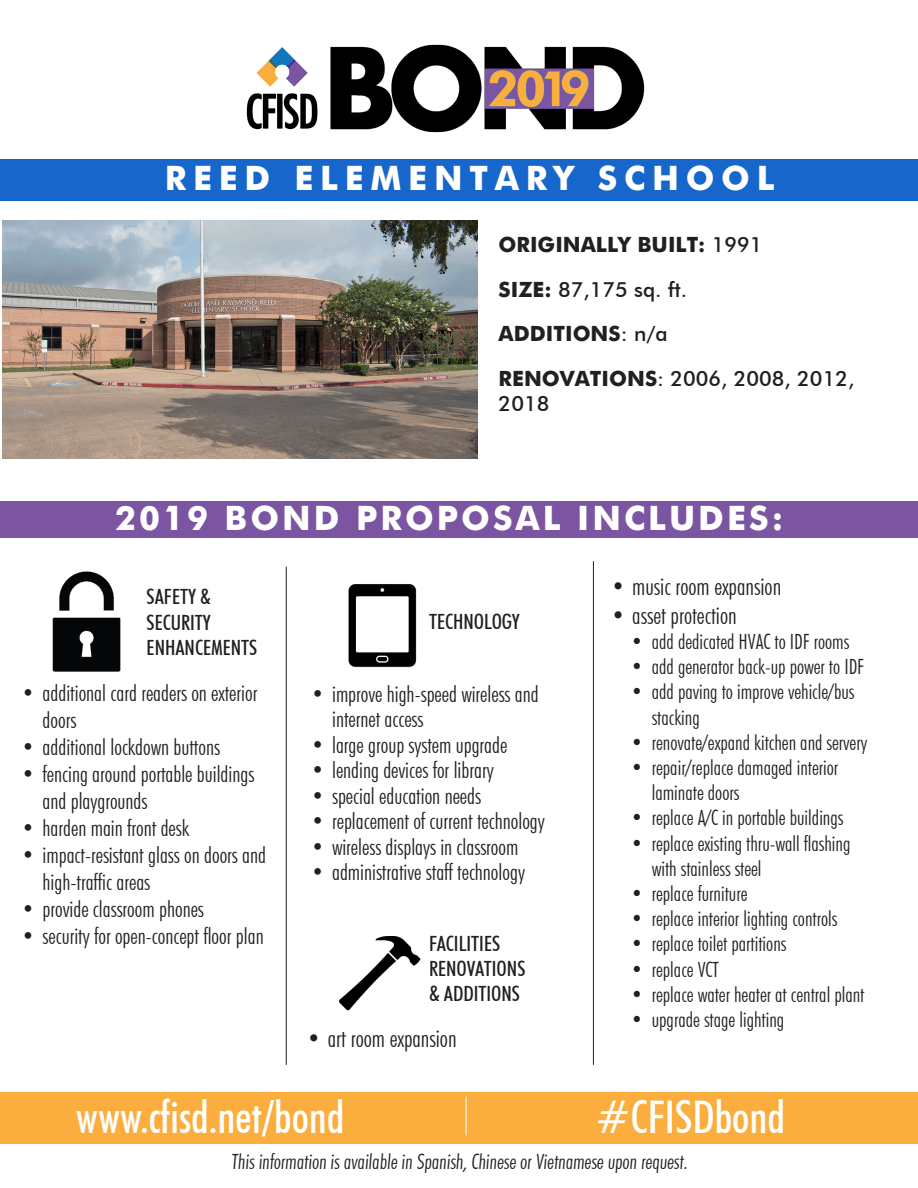
<style>
.page{position:relative;width:918px;height:1188px;background:#fff}
.page>*{position:absolute;margin:0;border:0;box-sizing:border-box;transform-origin:0 0}
.t1{font:500 condensed 45px "Futura BT";color:#fff}
.t2{font:700 33.6px "Futura";letter-spacing:.09em;color:#fff}
.t3{font:700 33.6px "Futura";letter-spacing:.2em;color:#fff}
.t4{font:300 condensed 24px "Futura BT";color:#231f20}
.t5{font:300 condensed 22.5px/27px "Futura BT";color:#231f20}
.t6{font:300 condensed 21px/25.2px "Futura BT";color:#231f20}
.t7{font:500 condensed 21px/25.2px "Futura BT";color:#231f20}
.t8{font:500 21px/25.2px "Futura BT";color:#231f20}
.t9{font:700 21px "Futura";color:#231f20}
.s1{font-family:"Futura BT";font-weight:500}
.s2{font-family:"Futura";font-weight:700}
</style>
<div class="page">
<img style="left:246px;top:44px;width:399px;height:89px">
<div style="left:0;top:159px;width:918px;height:42px;background:#1666cb"></div>
<div style="left:0;top:501px;width:918px;height:37px;background:#7b54a2"></div>
<hr style="left:286px;top:567px;width:1px;height:498px;background:#231f20">
<hr style="left:593px;top:561px;width:1px;height:504px;background:#231f20">
<img style="left:339px;top:936px;width:82px;height:75px">
<img style="left:348px;top:584px;width:69px;height:84px">
<img style="left:52px;top:571px;width:69px;height:101px">
<img style="left:3px;top:220px;width:474px;height:239px">
<div style="left:0;top:1092px;width:918px;height:52px;background:#fbae3e"></div>
<hr style="left:466px;top:1097px;width:1px;height:38px;background:#fff">
<p class="t3" style="left:165px;top:153px;width:611px">REED ELEMENTARY SCHOOL</p>
<p class="t9" style="left:499px;top:229px;width:265px">ORIGINALLY BUILT: <span class="s1">1991</span></p>
<p class="t8" style="left:499px;top:276px;width:190px"><span class="s2">SIZE:</span> 87,175 sq. ft.</p>
<p class="t9" style="left:499px;top:318px;width:171px">ADDITIONS<span class="s1">: n/a</span></p>
<p class="t8" style="left:499px;top:366px;width:357px"><span class="s2">RENOVATIONS</span>: 2006, 2008, 2012,<br>2018</p>
<p class="t2" style="left:115px;top:493px;width:670px">2019 BOND PROPOSAL INCLUDES:</p>
<p class="t7" style="left:147px;top:584px;width:66px">SAFETY &amp;</p>
<p class="t7" style="left:147px;top:609px;width:66px">SECURITY</p>
<p class="t7" style="left:147px;top:634px;width:112px">ENHANCEMENTS</p>
<p class="t5" style="left:43px;top:679px;width:216px;text-indent:-21px">• additional card readers on exterior doors</p>
<p class="t5" style="left:22px;top:733px;width:200px">• additional lockdown buttons</p>
<p class="t5" style="left:43px;top:760px;width:213px;text-indent:-21px">• fencing around portable buildings and playgrounds</p>
<p class="t5" style="left:22px;top:814px;width:169px">• harden main front desk</p>
<p class="t5" style="left:43px;top:841px;width:225px;text-indent:-21px">• impact-resistant glass on doors and high-traffic areas</p>
<p class="t5" style="left:22px;top:895px;width:184px">• provide classroom phones</p>
<p class="t5" style="left:22px;top:922px;width:244px">• security for open-concept floor plan</p>
<p class="t7" style="left:429px;top:609px;width:92px">TECHNOLOGY</p>
<p class="t5" style="left:332px;top:681px;width:208px;line-height:25.5px;text-indent:-21px">• improve high-speed wireless and internet access</p>
<p class="t5" style="left:311px;top:731px;width:198px">• large group system upgrade</p>
<p class="t5" style="left:311px;top:757px;width:184px">• lending devices for library</p>
<p class="t5" style="left:311px;top:782px;width:171px">• special education needs</p>
<p class="t5" style="left:311px;top:808px;width:235px">• replacement of current technology</p>
<p class="t5" style="left:311px;top:833px;width:209px">• wireless displays in classroom</p>
<p class="t5" style="left:311px;top:859px;width:215px">• administrative staff technology</p>
<p class="t7" style="left:429px;top:931px;width:73px">FACILITIES</p>
<p class="t7" style="left:429px;top:956px;width:98px">RENOVATIONS &amp; ADDITIONS</p>
<p class="t4" style="left:307px;top:1024px;width:151px">• art room expansion</p>
<p class="t4" style="left:611px;top:572px;width:171px">• music room expansion</p>
<p class="t4" style="left:611px;top:601px;width:127px">• asset protection</p>
<p class="t6" style="left:631px;top:629px;width:220px">• add dedicated HVAC to IDF rooms</p>
<p class="t6" style="left:631px;top:654px;width:235px">• add generator back-up power to IDF</p>
<p class="t6" style="left:652px;top:679px;width:204px;text-indent:-21px">• add paving to improve vehicle/bus stacking</p>
<p class="t6" style="left:631px;top:730px;width:238px">• renovate/expand kitchen and servery</p>
<p class="t6" style="left:652px;top:755px;width:188px;text-indent:-21px">• repair/replace damaged interior laminate doors</p>
<p class="t6" style="left:631px;top:805px;width:214px">• replace A/C in portable buildings</p>
<p class="t6" style="left:652px;top:830px;width:200px;text-indent:-21px">• replace existing thru-wall flashing with stainless steel</p>
<p class="t6" style="left:631px;top:881px;width:118px">• replace furniture</p>
<p class="t6" style="left:631px;top:906px;width:208px">• replace interior lighting controls</p>
<p class="t6" style="left:631px;top:931px;width:157px">• replace toilet partitions</p>
<p class="t6" style="left:631px;top:956px;width:90px">• replace VCT</p>
<p class="t6" style="left:631px;top:982px;width:235px">• replace water heater at central plant</p>
<p class="t6" style="left:631px;top:1007px;width:155px">• upgrade stage lighting</p>
<p class="t1" style="left:76px;top:1090px;width:270px">www.cfisd.net/bond</p>
<p class="t1" style="left:596px;top:1090px;width:191px">#CFISDbond</p>
<p class="t6" style="left:231px;top:1149px;width:460px">This information is available in Spanish, Chinese or Vietnamese upon request.</p>
</div>
